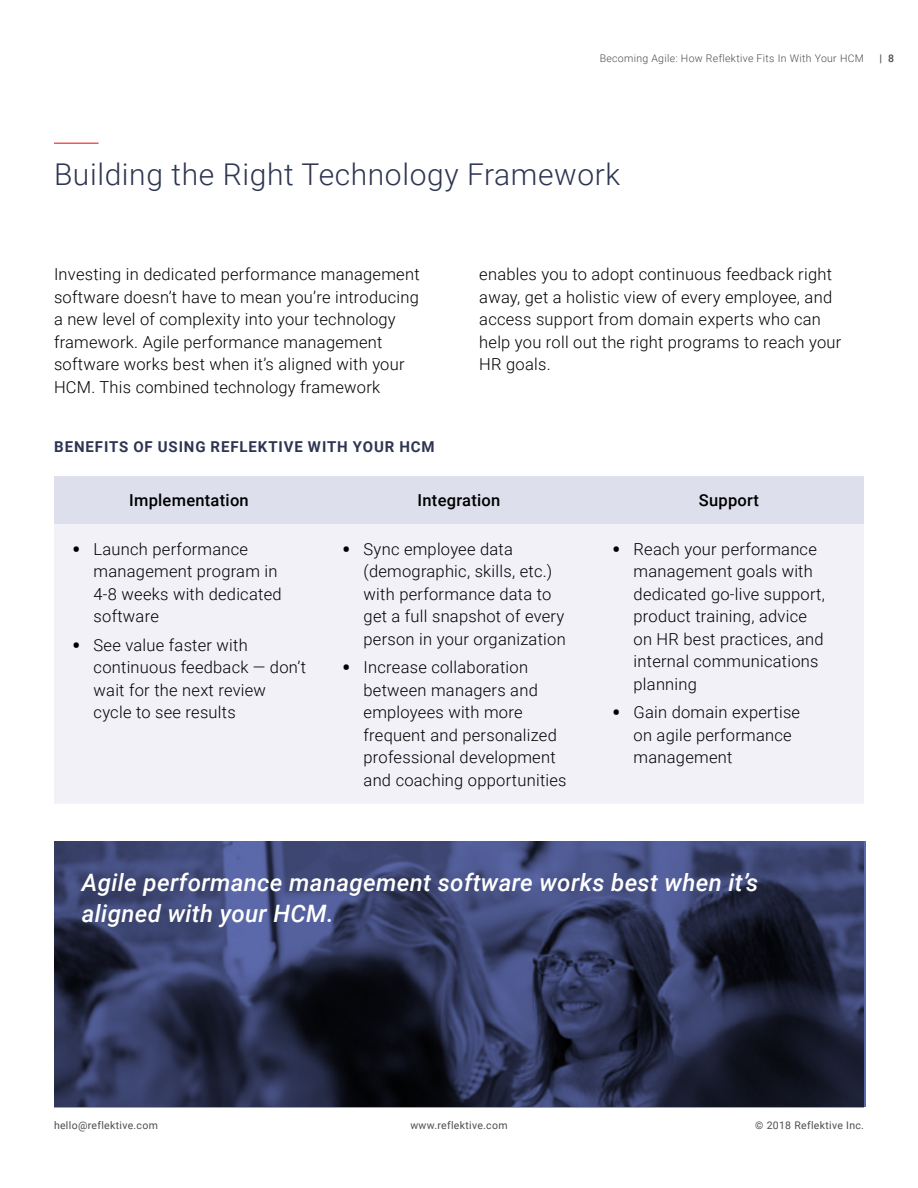
<style>
.page{position:relative;width:918px;height:1188px;background:#fff}
.page>*{position:absolute;margin:0;border:0;box-sizing:border-box;transform-origin:0 0}
.t1{font:300 30px "Roboto";letter-spacing:.02em;color:#2e3552}
.t2{font:italic 500 24px/31.5px "Roboto";letter-spacing:.015em;color:#fff}
.t3{font:300 16.5px/22.5px "Roboto";letter-spacing:.015em;color:#000}
.t4{font:500 16.5px "Roboto";letter-spacing:.015em;color:#000}
.t5{font:700 15px "Roboto";letter-spacing:.06em;color:#2e3552}
.t6{font:10.5px "Roboto";letter-spacing:.03em;color:#4d4d4f}
.t7{font:300 10.5px "Roboto";letter-spacing:.03em;color:#4d4d4f}
.t8{font:500 10.5px "Roboto";color:#4d4d4f}
.s1{font-weight:500;font-size:24px}
</style>
<div class="page">
<hr style="left:54px;top:1107px;width:810px;height:1px;background:#939598">
<div style="left:54px;top:476px;width:810px;height:48px;background:#dedfed"></div>
<div style="left:54px;top:524px;width:810px;height:280px;background:#f2f1f8"></div>
<svg style="left:54px;top:841px;width:811px;height:266px;background:#2e3557"></svg>
<hr style="left:54px;top:143px;width:45px;height:1px;background:#f15857">
<p class="t7" style="left:600px;top:51px;width:266px">Becoming Agile: How Reflektive Fits In With Your HCM</p>
<p class="t8" style="left:879px;top:51px;width:16px">| 8</p>
<h1 class="t1" style="left:54px;top:153px;width:568px">Building the Right Technology Framework</h1>
<p class="t3" style="left:54px;top:262px;width:367px">Investing in dedicated performance management software doesn’t have to mean you’re introducing a new level of complexity into your technology framework. Agile performance management software works best when it’s aligned with your HCM. This combined technology framework</p>
<p class="t5" style="left:54px;top:436px;width:382px">BENEFITS OF USING REFLEKTIVE WITH YOUR HCM</p>
<p class="t3" style="left:479px;top:262px;width:364px">enables you to adopt continuous feedback right away, get a holistic view of every employee, and access support from domain experts who can help you roll out the right programs to reach your HR goals.</p>
<p class="t4" style="left:129px;top:489px;width:121px">Implementation</p>
<p class="t4" style="left:418px;top:489px;width:84px">Integration</p>
<p class="t4" style="left:699px;top:489px;width:62px">Support</p>
<p class="t3" style="left:94px;top:537px;width:190px;text-indent:-22px"><span class="s1">•</span> Launch performance management program in<br>4-8 weeks with dedicated software</p>
<p class="t3" style="left:94px;top:633px;width:214px;text-indent:-22px"><span class="s1">•</span> See value faster with continuous feedback — don’t wait for the next review cycle to see results</p>
<p class="t3" style="left:634px;top:537px;width:193px;text-indent:-22px"><span class="s1">•</span> Reach your performance management goals with dedicated go-live support, product training, advice on HR best practices, and internal communications planning</p>
<p class="t3" style="left:634px;top:700px;width:168px;text-indent:-22px"><span class="s1">•</span> Gain domain expertise on agile performance management</p>
<p class="t3" style="left:364px;top:537px;width:204px;text-indent:-22px"><span class="s1">•</span> Sync employee data (demographic, skills, etc.) with performance data to get a full snapshot of every person in your organization</p>
<p class="t3" style="left:364px;top:655px;width:205px;text-indent:-22px"><span class="s1">•</span> Increase collaboration between managers and employees with more frequent and personalized professional development and coaching opportunities</p>
<h2 class="t2" style="left:82px;top:865px;width:678px">Agile performance management software works best when it’s aligned with your HCM.</h2>
<p class="t6" style="left:54px;top:1118px;width:105px">hello@reflektive.com</p>
<p class="t6" style="left:410px;top:1118px;width:99px">www.reflektive.com</p>
<p class="t6" style="left:755px;top:1118px;width:110px">© 2018 Reflektive Inc.</p>
</div>
